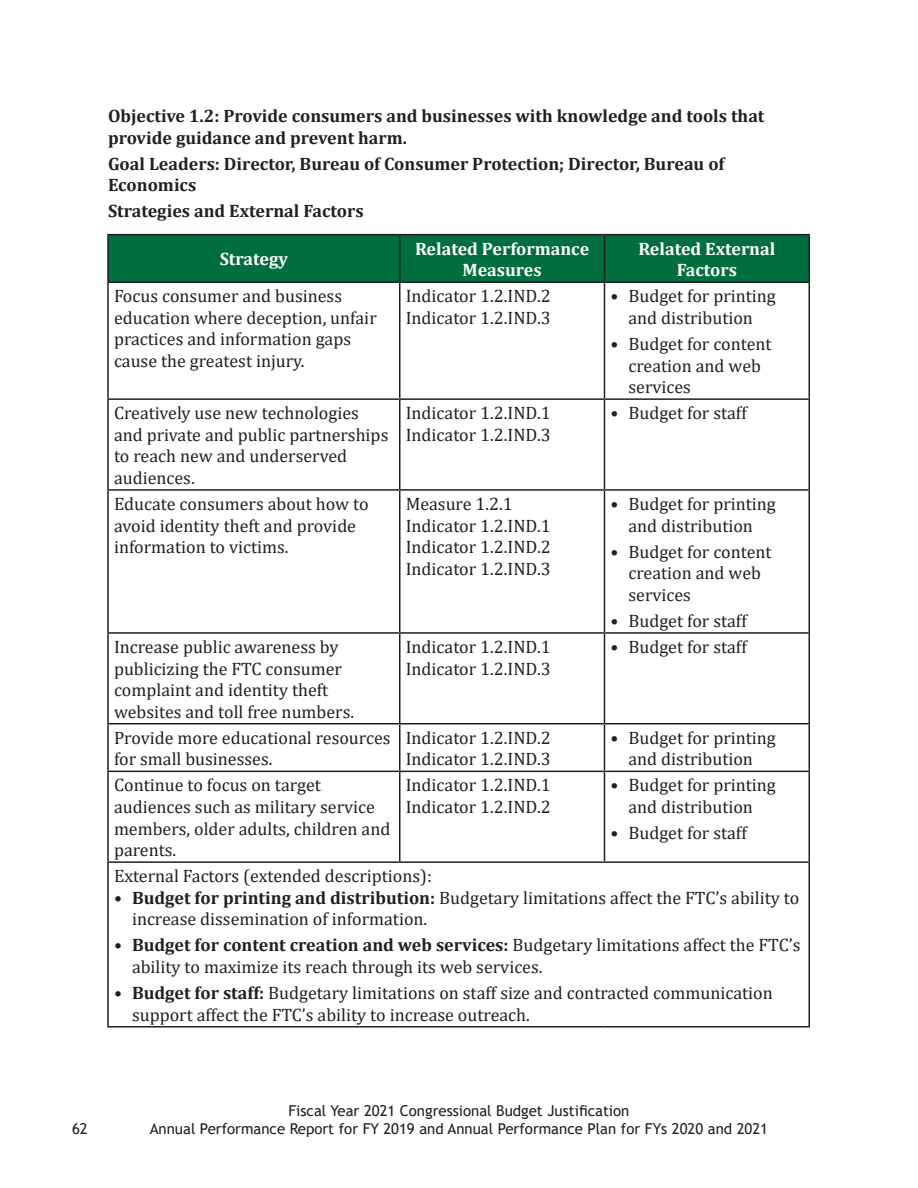
<style>
.page{position:relative;width:918px;height:1188px;background:#fff}
.page>*{position:absolute;margin:0;border:0;box-sizing:border-box;transform-origin:0 0}
.body_text{font:18px/21.6px "Cambria";color:#231f20}
.body_text_-_no_space{font:18px "Cambria";color:#231f20}
.subhead1_-_black{font:700 18px/21.6px "Cambria";color:#231f20}
.table_header{font:700 18px/21.6px "Cambria";color:#fff;text-align:center}
.t1{font:15px "Trebuchet MS";color:#231f20}
.s1{font-weight:700}
</style>
<div class="page">
<div style="left:109px;top:235px;width:699px;height:46px;background:#006e3f"></div>
<hr style="left:107px;top:234px;width:293px;height:1px;background:#231f20">
<hr style="left:107px;top:235px;width:2px;height:46px;background:#231f20">
<hr style="left:400px;top:234px;width:204px;height:1px;background:#231f20">
<hr style="left:399px;top:235px;width:1px;height:46px;background:#231f20">
<hr style="left:604px;top:234px;width:206px;height:1px;background:#231f20">
<hr style="left:604px;top:235px;width:1px;height:46px;background:#231f20">
<hr style="left:808px;top:235px;width:2px;height:46px;background:#231f20">
<hr style="left:107px;top:281px;width:293px;height:2px;background:#231f20">
<hr style="left:107px;top:283px;width:2px;height:115px;background:#231f20">
<hr style="left:400px;top:281px;width:204px;height:2px;background:#231f20">
<hr style="left:399px;top:283px;width:1px;height:115px;background:#231f20">
<hr style="left:604px;top:281px;width:206px;height:2px;background:#231f20">
<hr style="left:604px;top:283px;width:1px;height:115px;background:#231f20">
<hr style="left:808px;top:283px;width:2px;height:115px;background:#231f20">
<hr style="left:107px;top:398px;width:293px;height:2px;background:#231f20">
<hr style="left:107px;top:400px;width:2px;height:89px;background:#231f20">
<hr style="left:400px;top:398px;width:204px;height:2px;background:#231f20">
<hr style="left:399px;top:400px;width:1px;height:89px;background:#231f20">
<hr style="left:604px;top:398px;width:206px;height:2px;background:#231f20">
<hr style="left:604px;top:400px;width:1px;height:89px;background:#231f20">
<hr style="left:808px;top:400px;width:2px;height:89px;background:#231f20">
<hr style="left:107px;top:489px;width:293px;height:2px;background:#231f20">
<hr style="left:107px;top:491px;width:2px;height:141px;background:#231f20">
<hr style="left:400px;top:489px;width:204px;height:2px;background:#231f20">
<hr style="left:399px;top:491px;width:1px;height:141px;background:#231f20">
<hr style="left:604px;top:489px;width:206px;height:2px;background:#231f20">
<hr style="left:604px;top:491px;width:1px;height:141px;background:#231f20">
<hr style="left:808px;top:491px;width:2px;height:141px;background:#231f20">
<hr style="left:107px;top:632px;width:293px;height:2px;background:#231f20">
<hr style="left:107px;top:634px;width:2px;height:89px;background:#231f20">
<hr style="left:400px;top:632px;width:204px;height:2px;background:#231f20">
<hr style="left:399px;top:634px;width:1px;height:89px;background:#231f20">
<hr style="left:604px;top:632px;width:206px;height:2px;background:#231f20">
<hr style="left:604px;top:634px;width:1px;height:89px;background:#231f20">
<hr style="left:808px;top:634px;width:2px;height:89px;background:#231f20">
<hr style="left:107px;top:723px;width:293px;height:1px;background:#231f20">
<hr style="left:107px;top:724px;width:2px;height:47px;background:#231f20">
<hr style="left:400px;top:723px;width:204px;height:1px;background:#231f20">
<hr style="left:399px;top:724px;width:1px;height:47px;background:#231f20">
<hr style="left:604px;top:723px;width:206px;height:1px;background:#231f20">
<hr style="left:604px;top:724px;width:1px;height:47px;background:#231f20">
<hr style="left:808px;top:724px;width:2px;height:47px;background:#231f20">
<hr style="left:107px;top:771px;width:293px;height:1px;background:#231f20">
<hr style="left:107px;top:772px;width:2px;height:89px;background:#231f20">
<hr style="left:400px;top:771px;width:204px;height:1px;background:#231f20">
<hr style="left:399px;top:772px;width:1px;height:89px;background:#231f20">
<hr style="left:604px;top:771px;width:206px;height:1px;background:#231f20">
<hr style="left:604px;top:772px;width:1px;height:89px;background:#231f20">
<hr style="left:808px;top:772px;width:2px;height:89px;background:#231f20">
<hr style="left:107px;top:861px;width:293px;height:2px;background:#231f20">
<hr style="left:107px;top:863px;width:2px;height:163px;background:#231f20">
<hr style="left:400px;top:861px;width:204px;height:2px;background:#231f20">
<hr style="left:604px;top:861px;width:206px;height:2px;background:#231f20">
<hr style="left:808px;top:863px;width:2px;height:163px;background:#231f20">
<hr style="left:107px;top:1026px;width:293px;height:2px;background:#231f20">
<hr style="left:400px;top:1026px;width:204px;height:2px;background:#231f20">
<hr style="left:604px;top:1026px;width:206px;height:2px;background:#231f20">
<p class="subhead1_-_black" style="left:108px;top:104px;width:658px">Objective 1.2: Provide consumers and businesses with knowledge and tools that provide guidance and prevent harm.</p>
<p class="subhead1_-_black" style="left:108px;top:152px;width:618px">Goal Leaders: Director, Bureau of Consumer Protection; Director, Bureau of<br>Economics</p>
<p class="subhead1_-_black" style="left:108px;top:200px;width:257px">Strategies and External Factors</p>
<p class="table_header" style="left:220px;top:248px;width:70px">Strategy</p>
<p class="table_header" style="left:415px;top:237px;width:176px">Related Performance<br>Measures</p>
<p class="table_header" style="left:638px;top:237px;width:138px">Related External<br>Factors</p>
<p class="body_text" style="left:114px;top:285px;width:264px">Focus consumer and business education where deception, unfair practices and information gaps cause the greatest injury.</p>
<p class="body_text_-_no_space" style="left:406px;top:286px;width:147px">Indicator 1.2.IND.2</p>
<p class="body_text" style="left:610px;top:285px;width:167px;text-align:center">• Budget for printing and distribution</p>
<p class="body_text" style="left:628px;top:333px;width:145px;text-indent:-18px">• Budget for content creation and web services</p>
<p class="body_text_-_no_space" style="left:406px;top:307px;width:147px">Indicator 1.2.IND.3</p>
<p class="body_text" style="left:114px;top:402px;width:276px">Creatively use new technologies and private and public partnerships to reach new and underserved audiences.</p>
<p class="body_text_-_no_space" style="left:406px;top:402px;width:147px">Indicator 1.2.IND.1</p>
<p class="body_text_-_no_space" style="left:406px;top:424px;width:147px">Indicator 1.2.IND.3</p>
<p class="body_text" style="left:114px;top:493px;width:256px">Educate consumers about how to avoid identity theft and provide information to victims.</p>
<p class="body_text_-_no_space" style="left:406px;top:493px;width:109px">Measure 1.2.1</p>
<p class="body_text_-_no_space" style="left:406px;top:515px;width:147px">Indicator 1.2.IND.1</p>
<p class="body_text_-_no_space" style="left:406px;top:536px;width:147px">Indicator 1.2.IND.2</p>
<p class="body_text_-_no_space" style="left:406px;top:558px;width:147px">Indicator 1.2.IND.3</p>
<p class="body_text" style="left:114px;top:636px;width:242px">Increase public awareness by publicizing the FTC consumer complaint and identity theft websites and toll free numbers.</p>
<p class="body_text_-_no_space" style="left:406px;top:636px;width:147px">Indicator 1.2.IND.1</p>
<p class="body_text_-_no_space" style="left:406px;top:658px;width:147px">Indicator 1.2.IND.3</p>
<p class="body_text" style="left:114px;top:727px;width:278px">Provide more educational resources for small businesses.</p>
<p class="body_text_-_no_space" style="left:406px;top:727px;width:147px">Indicator 1.2.IND.2</p>
<p class="body_text_-_no_space" style="left:406px;top:749px;width:147px">Indicator 1.2.IND.3</p>
<p class="body_text" style="left:114px;top:774px;width:278px">Continue to focus on target audiences such as military service members, older adults, children and parents.</p>
<p class="body_text_-_no_space" style="left:406px;top:775px;width:147px">Indicator 1.2.IND.1</p>
<p class="body_text_-_no_space" style="left:406px;top:796px;width:147px">Indicator 1.2.IND.2</p>
<p class="body_text" style="left:610px;top:402px;width:138px">• Budget for staff</p>
<p class="body_text" style="left:610px;top:493px;width:167px;text-align:center">• Budget for printing and distribution</p>
<p class="body_text" style="left:628px;top:541px;width:145px;text-indent:-18px">• Budget for content creation and web services</p>
<p class="body_text" style="left:610px;top:610px;width:138px">• Budget for staff</p>
<p class="body_text" style="left:610px;top:636px;width:138px">• Budget for staff</p>
<p class="body_text" style="left:610px;top:727px;width:167px;text-align:center">• Budget for printing and distribution</p>
<p class="body_text" style="left:610px;top:774px;width:167px;text-align:center">• Budget for printing and distribution</p>
<p class="body_text" style="left:610px;top:822px;width:138px">• Budget for staff</p>
<p class="body_text_-_no_space" style="left:114px;top:865px;width:319px">External Factors (extended descriptions):</p>
<p class="body_text" style="left:132px;top:887px;width:669px;text-indent:-18px"><span class="s1">• Budget for printing and distribution:</span> Budgetary limitations affect the FTC’s ability to increase dissemination of information.</p>
<p class="body_text" style="left:132px;top:934px;width:670px;text-indent:-18px"><span class="s1">• Budget for content creation and web services:</span> Budgetary limitations affect the FTC’s ability to maximize its reach through its web services.</p>
<p class="body_text" style="left:132px;top:982px;width:642px;text-indent:-18px"><span class="s1">• Budget for staff:</span> Budgetary limitations on staff size and contracted communication support affect the FTC’s ability to increase outreach.</p>
<p class="t1" style="left:288px;top:1101px;width:343px">Fiscal Year 2021 Congressional Budget Justification</p>
<p class="t1" style="left:72px;top:1119px;width:17px">62</p>
<p class="t1" style="left:150px;top:1119px;width:620px">Annual Performance Report for FY 2019 and Annual Performance Plan for FYs 2020 and 2021</p>
</div>
